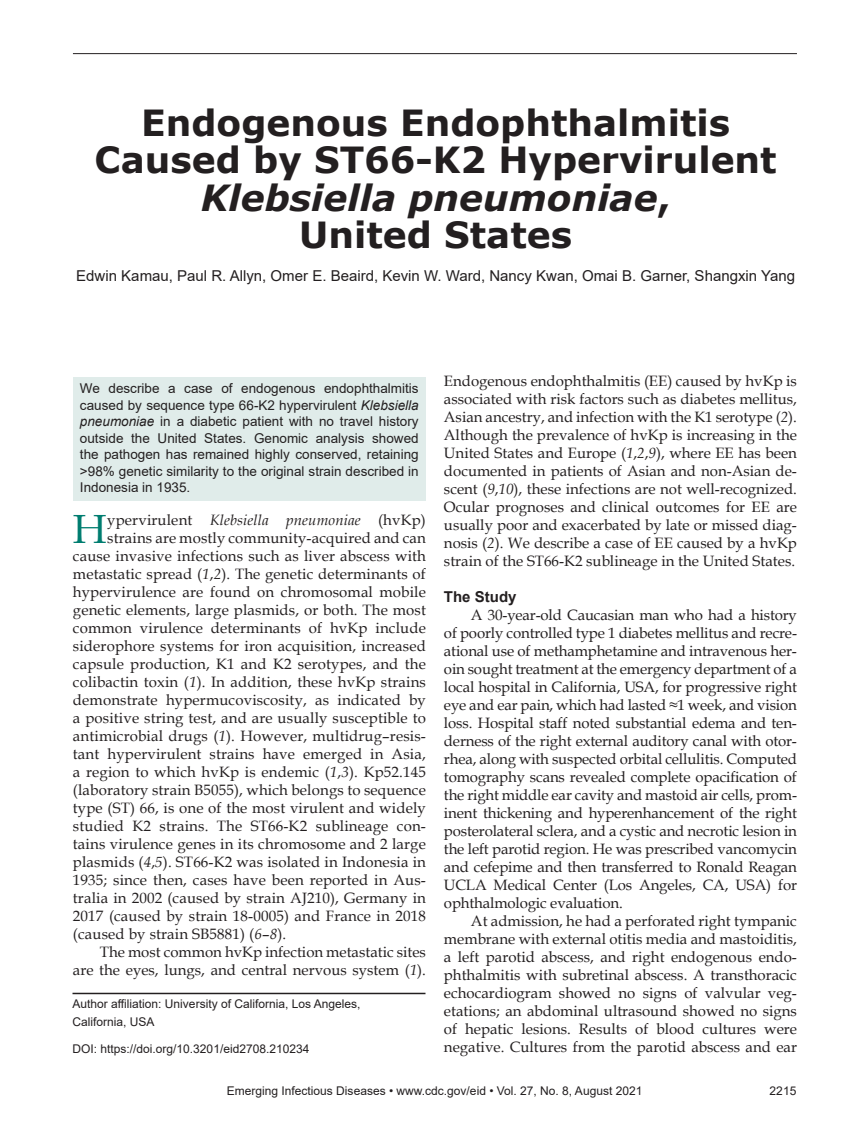
<style>
.page{position:relative;width:851px;height:1134px;background:#fff}
.page>*{position:absolute;margin:0;border:0;box-sizing:border-box;transform-origin:0 0}
.t1{font:40.8px "Book Antiqua";color:#007d70}
.t2{font:700 36px/37.5px "Verdana";color:#231f20;text-align:center}
.t3{font:15px/18px "Book Antiqua";letter-spacing:.01em;color:#231f20;text-align:justify}
.t4{font:15px "Arial";color:#231f20}
.t5{font:italic 15px "Book Antiqua";letter-spacing:.01em;color:#231f20}
.t6{font:700 15px "Arial";color:#231f20}
.t7{font:13.5px/16.5px "Arial";color:#231f20;text-align:justify}
.t8{font:12px/18px "Arial";color:#231f20}
.s1{font-style:italic}
.s2{font-style:normal}
</style>
<div class="page">
<hr style="left:73px;top:53px;width:723px;height:1px;background:#231f20">
<hr style="left:72px;top:993px;width:353px;height:1px;background:#231f20">
<div style="left:73px;top:377px;width:353px;height:123px;background:#e0ecea"></div>
<h2 class="t2" style="left:95px;top:103px;width:683px">Endogenous Endophthalmitis<br>Caused by ST66-K2 Hypervirulent<br><span class="s1">Klebsiella pneumoniae</span>,<br>United States</h2>
<p class="t4" style="left:76px;top:265px;width:720px">Edwin Kamau, Paul R. Allyn, Omer E. Beaird, Kevin W. Ward, Nancy Kwan, Omai B. Garner, Shangxin Yang</p>
<p class="t7" style="left:80px;top:380px;width:340px">We describe a case of endogenous endophthalmitis caused by sequence type 66-K2 hypervirulent <span class="s1">Klebsiella pneumoniae</span> in a diabetic patient with no travel history outside the United States. Genomic analysis showed the pathogen has remained highly conserved, retaining &gt;98% genetic similarity to the original strain described in Indonesia in 1935.</p>
<h1 class="t1" style="left:73px;top:500px;width:35px">H</h1>
<p class="t5" style="left:107px;top:509px;width:320px"><span class="s2">ypervirulent</span> Klebsiella pneumoniae <span class="s2">(hvKp)</span></p>
<p class="t3" style="left:107px;top:528px;width:320px">strains are mostly community-acquired and can</p>
<p class="t3" style="left:73px;top:546px;width:354px">cause invasive infections such as liver abscess with</p>
<p class="t3" style="left:73px;top:564px;width:354px">metastatic spread (<span class="s1">1</span>,<span class="s1">2</span>). The genetic determinants of</p>
<p class="t3" style="left:73px;top:582px;width:354px">hypervirulence are found on chromosomal mobile</p>
<p class="t3" style="left:73px;top:600px;width:354px">genetic elements, large plasmids, or both. The most</p>
<p class="t3" style="left:73px;top:618px;width:354px">common virulence determinants of hvKp include</p>
<p class="t3" style="left:73px;top:636px;width:354px">siderophore systems for iron acquisition, increased</p>
<p class="t3" style="left:73px;top:654px;width:354px">capsule production, K1 and K2 serotypes, and the</p>
<p class="t3" style="left:73px;top:672px;width:354px">colibactin toxin (<span class="s1">1</span>). In addition, these hvKp strains</p>
<p class="t3" style="left:73px;top:690px;width:354px">demonstrate hypermucoviscosity, as indicated by</p>
<p class="t3" style="left:73px;top:708px;width:354px">a positive string test, and are usually susceptible to</p>
<p class="t3" style="left:73px;top:726px;width:354px">antimicrobial drugs (<span class="s1">1</span>). However, multidrug–resis-</p>
<p class="t3" style="left:73px;top:744px;width:354px">tant hypervirulent strains have emerged in Asia,</p>
<p class="t3" style="left:73px;top:762px;width:354px">a region to which hvKp is endemic (<span class="s1">1</span>,<span class="s1">3</span>). Kp52.145</p>
<p class="t3" style="left:73px;top:780px;width:354px">(laboratory strain B5055), which belongs to sequence</p>
<p class="t3" style="left:73px;top:798px;width:354px">type (ST) 66, is one of the most virulent and widely</p>
<p class="t3" style="left:73px;top:816px;width:354px">studied K2 strains. The ST66-K2 sublineage con-</p>
<p class="t3" style="left:73px;top:834px;width:354px">tains virulence genes in its chromosome and 2 large</p>
<p class="t3" style="left:73px;top:852px;width:354px">plasmids (<span class="s1">4</span>,<span class="s1">5</span>). ST66-K2 was isolated in Indonesia in</p>
<p class="t3" style="left:73px;top:870px;width:354px">1935; since then, cases have been reported in Aus-</p>
<p class="t3" style="left:73px;top:888px;width:354px">tralia in 2002 (caused by strain AJ210), Germany in</p>
<p class="t3" style="left:73px;top:906px;width:354px">2017 (caused by strain 18-0005) and France in 2018</p>
<p class="t3" style="left:73px;top:924px;width:215px">(caused by strain SB5881) (<span class="s1">6</span>–<span class="s1">8</span>).</p>
<p class="t3" style="left:100px;top:942px;width:327px">The most common hvKp infection metastatic sites</p>
<p class="t3" style="left:73px;top:960px;width:354px">are the eyes, lungs, and central nervous system (<span class="s1">1</span>).</p>
<p class="t8" style="left:72px;top:994px;width:289px">Author affi liation: University of California, Los Angeles,<br>California, USA</p>
<p class="t8" style="left:72px;top:1039px;width:238px">DOI: https://doi.org/10.3201/eid2708.210234</p>
<p class="t3" style="left:444px;top:371px;width:354px">Endogenous endophthalmitis (EE) caused by hvKp is associated with risk factors such as diabetes mellitus, Asian ancestry, and infection with the K1 serotype (<span class="s1">2</span>).<br>Although the prevalence of hvKp is increasing in the United States and Europe (<span class="s1">1</span>,<span class="s1">2</span>,<span class="s1">9</span>), where EE has been documented in patients of Asian and non-Asian de&shy;scent (<span class="s1">9</span>,<span class="s1">10</span>), these infections are not well-recognized.<br>Ocular prognoses and clinical outcomes for EE are usually poor and exacerbated by late or missed diag&shy;nosis (<span class="s1">2</span>). We describe a case of EE caused by a hvKp strain of the ST66-K2 sublineage in the United States.</p>
<p class="t6" style="left:444px;top:586px;width:74px">The Study</p>
<p class="t3" style="left:444px;top:605px;width:354px;text-indent:27px">A 30-year-old Caucasian man who had a history of poorly controlled type 1 diabetes mellitus and recre&shy;ational use of methamphetamine and intravenous her&shy;oin sought treatment at the emergency department of a local hospital in California, USA, for progressive right eye and ear pain, which had lasted ≈1 week, and vision loss. Hospital staff noted substantial edema and ten&shy;derness of the right external auditory canal with otor&shy;rhea, along with suspected orbital cellulitis. Computed tomography scans revealed complete opacification of the right middle ear cavity and mastoid air cells, prom&shy;inent thickening and hyperenhancement of the right posterolateral sclera, and a cystic and necrotic lesion in the left parotid region. He was prescribed vancomycin and cefepime and then transferred to Ronald Reagan UCLA Medical Center (Los Angeles, CA, USA) for ophthalmologic evaluation.</p>
<p class="t3" style="left:444px;top:911px;width:354px;text-indent:27px">At admission, he had a perforated right tympanic membrane with external otitis media and mastoiditis, a left parotid abscess, and right endogenous endo&shy;phthalmitis with subretinal abscess. A transthoracic echocardiogram showed no signs of valvular veg&shy;etations; an abdominal ultrasound showed no signs of hepatic lesions. Results of blood cultures were negative. Cultures from the parotid abscess and ear</p>
<p class="t8" style="left:227px;top:1082px;width:417px">Emerging Infectious Diseases • www.cdc.gov/eid • Vol. 27, No. 8, August 2021</p>
<p class="t8" style="left:769px;top:1082px;width:28px">2215</p>
</div>
